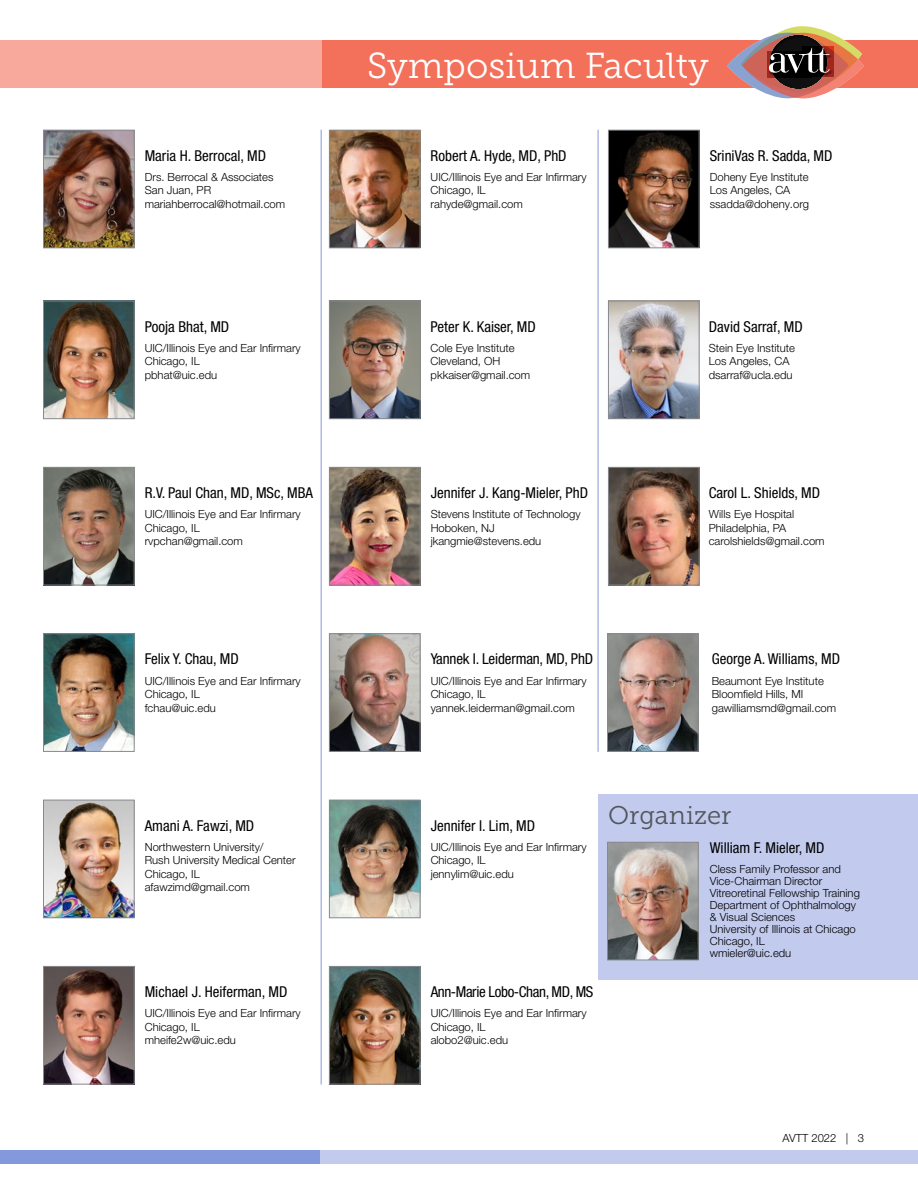
<style>
.page{position:relative;width:918px;height:1188px;background:#fff}
.page>*{position:absolute;margin:0;border:0;box-sizing:border-box;transform-origin:0 0}
.t1{font:36px "Museo Slab 300";color:#fff}
.t2{font:25.5px "Museo Slab 300";color:#52555b}
.t3{font:condensed 15px "Helvetica Neue LT Pro";color:#000}
.t4{font:condensed 15px "Helvetica Neue LT Pro";letter-spacing:-.025em;color:#000}
.t5{font:300 11.25px/13.5px "Helvetica Neue LT Pro";color:#000}
</style>
<div class="page">
<div style="left:0;top:40px;width:918px;height:48px;background:#f3705a"></div>
<hr style="left:321px;top:130px;width:1px;height:955px;background:#8498dc">
<hr style="left:598px;top:130px;width:1px;height:622px;background:#8498dc">
<div style="left:598px;top:794px;width:320px;height:186px;background:#c2cbed"></div>
<div style="left:0;top:40px;width:322px;height:48px;background:#f8a99c"></div>
<svg style="left:727px;top:26px;width:137px;height:72px"></svg>
<div style="left:0;top:1150px;width:918px;height:14px;background:#8498dc"></div>
<div style="left:321px;top:1150px;width:597px;height:14px;background:#c2cbed"></div>
<img style="left:609px;top:844px;width:88px;height:114px">
<div style="left:607px;top:842px;width:92px;height:118px;border:1px solid #878a8e"></div>
<img style="left:45px;top:802px;width:88px;height:114px">
<div style="left:43px;top:800px;width:92px;height:118px;border:1px solid #878a8e"></div>
<img style="left:331px;top:802px;width:87px;height:114px">
<div style="left:329px;top:800px;width:91px;height:118px;border:1px solid #878a8e"></div>
<img style="left:331px;top:968px;width:87px;height:115px">
<div style="left:329px;top:966px;width:91px;height:119px;border:1px solid #878a8e"></div>
<img style="left:45px;top:968px;width:88px;height:115px">
<div style="left:43px;top:966px;width:92px;height:119px;border:1px solid #878a8e"></div>
<img style="left:45px;top:469px;width:88px;height:114px">
<div style="left:43px;top:467px;width:92px;height:118px;border:1px solid #878a8e"></div>
<img style="left:331px;top:469px;width:87px;height:114px">
<div style="left:329px;top:467px;width:91px;height:118px;border:1px solid #878a8e"></div>
<img style="left:610px;top:469px;width:88px;height:114px">
<div style="left:608px;top:467px;width:92px;height:118px;border:1px solid #878a8e"></div>
<img style="left:45px;top:635px;width:88px;height:115px">
<div style="left:43px;top:633px;width:92px;height:119px;border:1px solid #878a8e"></div>
<img style="left:331px;top:635px;width:87px;height:115px">
<div style="left:329px;top:633px;width:91px;height:119px;border:1px solid #878a8e"></div>
<img style="left:609px;top:635px;width:88px;height:115px">
<div style="left:607px;top:633px;width:92px;height:119px;border:1px solid #878a8e"></div>
<img style="left:45px;top:132px;width:88px;height:114px">
<div style="left:43px;top:130px;width:92px;height:118px;border:1px solid #878a8e"></div>
<img style="left:331px;top:132px;width:87px;height:114px">
<div style="left:329px;top:130px;width:91px;height:118px;border:1px solid #878a8e"></div>
<img style="left:610px;top:132px;width:88px;height:114px">
<div style="left:608px;top:130px;width:92px;height:118px;border:1px solid #878a8e"></div>
<img style="left:45px;top:303px;width:88px;height:114px">
<div style="left:43px;top:301px;width:92px;height:118px;border:1px solid #878a8e"></div>
<img style="left:331px;top:303px;width:87px;height:114px">
<div style="left:329px;top:301px;width:91px;height:118px;border:1px solid #878a8e"></div>
<img style="left:610px;top:303px;width:88px;height:114px">
<div style="left:608px;top:301px;width:92px;height:118px;border:1px solid #878a8e"></div>
<h3 class="t3" style="left:145px;top:147px;width:123px">Maria H. Berrocal, MD</h3>
<p class="t5" style="left:145px;top:170px;width:142px">Drs. Berrocal &amp; Associates<br>San Juan, PR mariahberrocal@hotmail.com</p>
<h3 class="t3" style="left:145px;top:317px;width:86px">Pooja Bhat, MD</h3>
<p class="t5" style="left:145px;top:341px;width:158px">UIC/Illinois Eye and Ear Infirmary<br>Chicago, IL<br>pbhat@uic.edu</p>
<h3 class="t3" style="left:145px;top:484px;width:170px">R.V. Paul Chan, MD, MSc, MBA</h3>
<p class="t5" style="left:145px;top:507px;width:158px">UIC/Illinois Eye and Ear Infirmary<br>Chicago, IL<br>rvpchan@gmail.com</p>
<h3 class="t3" style="left:145px;top:650px;width:96px">Felix Y. Chau, MD</h3>
<p class="t5" style="left:145px;top:674px;width:158px">UIC/Illinois Eye and Ear Infirmary<br>Chicago, IL<br>fchau@uic.edu</p>
<h3 class="t3" style="left:145px;top:817px;width:111px">Amani A. Fawzi, MD</h3>
<p class="t5" style="left:145px;top:840px;width:152px">Northwestern University/<br>Rush University Medical Center<br>Chicago, IL afawzimd@gmail.com</p>
<h3 class="t3" style="left:145px;top:983px;width:144px">Michael J. Heiferman, MD</h3>
<p class="t5" style="left:145px;top:1006px;width:158px">UIC/Illinois Eye and Ear Infirmary<br>Chicago, IL<br>mheife2w@uic.edu</p>
<h1 class="t1" style="left:367px;top:46px;width:343px">Symposium Faculty</h1>
<h3 class="t3" style="left:431px;top:147px;width:138px">Robert A. Hyde, MD, PhD</h3>
<p class="t5" style="left:431px;top:170px;width:158px">UIC/Illinois Eye and Ear Infirmary<br>Chicago, IL<br>rahyde@gmail.com</p>
<h3 class="t3" style="left:710px;top:147px;width:124px">SriniVas R. Sadda, MD</h3>
<p class="t5" style="left:710px;top:170px;width:101px">Doheny Eye Institute<br>Los Angeles, CA ssadda@doheny.org</p>
<h3 class="t3" style="left:431px;top:317px;width:107px">Peter K. Kaiser, MD</h3>
<p class="t5" style="left:431px;top:341px;width:101px">Cole Eye Institute<br>Cleveland, OH pkkaiser@gmail.com</p>
<h3 class="t3" style="left:431px;top:484px;width:159px">Jennifer J. Kang-Mieler, PhD</h3>
<p class="t5" style="left:431px;top:507px;width:152px">Stevens Institute of Technology<br>Hoboken, NJ jkangmie@stevens.edu</p>
<h3 class="t3" style="left:709px;top:317px;width:95px">David Sarraf, MD</h3>
<p class="t5" style="left:709px;top:341px;width:88px">Stein Eye Institute<br>Los Angeles, CA dsarraf@ucla.edu</p>
<h3 class="t3" style="left:709px;top:484px;width:113px">Carol L. Shields, MD</h3>
<p class="t5" style="left:709px;top:507px;width:117px">Wills Eye Hospital<br>Philadelphia, PA carolshields@gmail.com</p>
<h3 class="t3" style="left:431px;top:650px;width:164px">Yannek I. Leiderman, MD, PhD</h3>
<p class="t5" style="left:431px;top:674px;width:158px">UIC/Illinois Eye and Ear Infirmary<br>Chicago, IL yannek.leiderman@gmail.com</p>
<h3 class="t3" style="left:712px;top:650px;width:130px">George A. Williams, MD</h3>
<p class="t5" style="left:712px;top:674px;width:126px">Beaumont Eye Institute<br>Bloomfield Hills, MI gawilliamsmd@gmail.com</p>
<h3 class="t3" style="left:431px;top:817px;width:106px">Jennifer I. Lim, MD</h3>
<p class="t5" style="left:431px;top:840px;width:158px">UIC/Illinois Eye and Ear Infirmary<br>Chicago, IL<br>jennylim@uic.edu</p>
<h3 class="t4" style="left:431px;top:983px;width:164px">Ann-Marie Lobo-Chan, MD, MS</h3>
<p class="t5" style="left:431px;top:1006px;width:158px">UIC/Illinois Eye and Ear Infirmary<br>Chicago, IL<br>alobo2@uic.edu</p>
<h2 class="t2" style="left:608px;top:801px;width:125px">Organizer</h2>
<h3 class="t3" style="left:710px;top:839px;width:116px">William F. Mieler, MD</h3>
<p class="t5" style="left:710px;top:863px;width:152px;line-height:12px">Cless Family Professor and<br>Vice-Chairman Director<br>Vitreoretinal Fellowship Training<br>Department of Ophthalmology &amp; Visual Sciences<br>University of Illinois at Chicago<br>Chicago, IL<br>wmieler@uic.edu</p>
<p class="t5" style="left:783px;top:1131px;width:83px">AVTT 2022 | 3</p>
</div>
